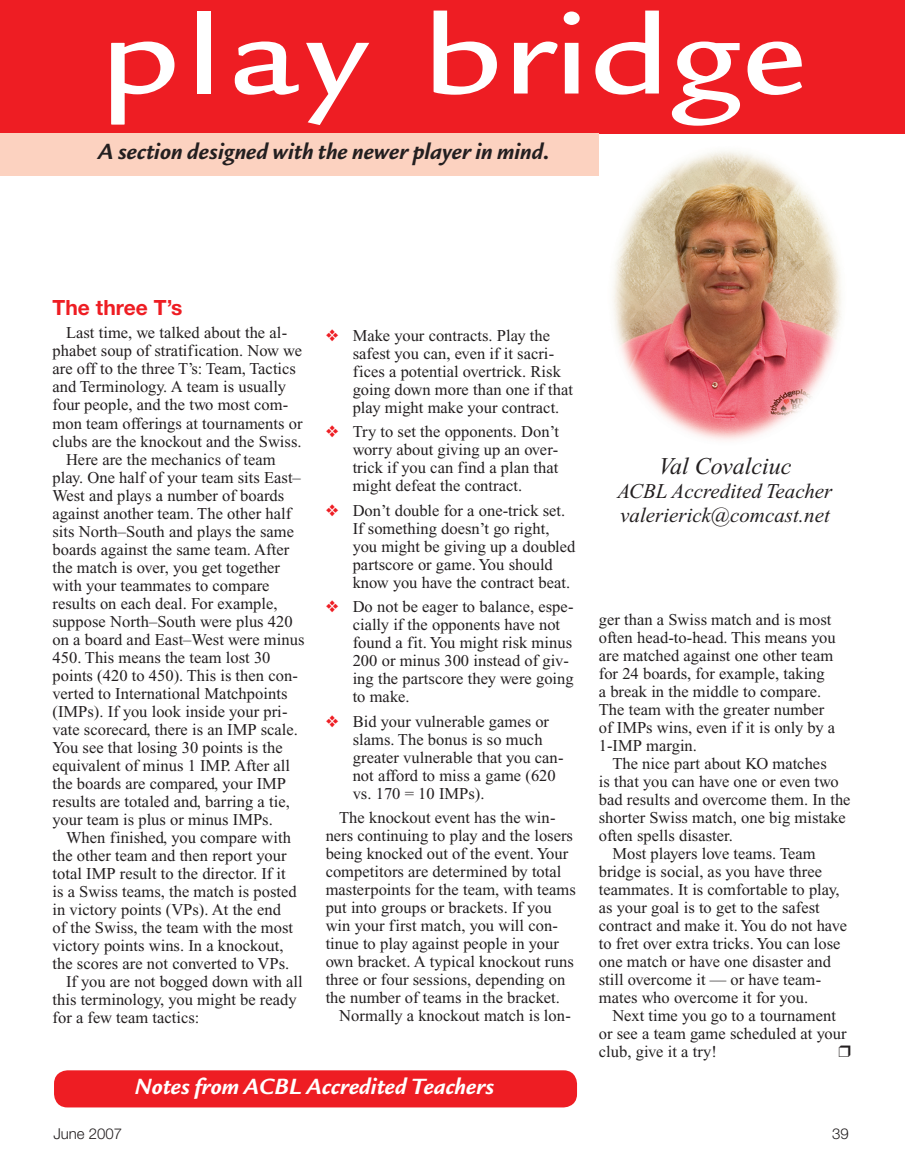
<style>
.page{position:relative;width:905px;height:1175px;background:#fff}
.page>*{position:absolute;margin:0;border:0;box-sizing:border-box;transform-origin:0 0}
.t1{font:500 120px "Legacy Sans";color:#fff;scale:1.2 1}
.t2{font:italic 700 24px "Legacy Sans";color:#231f20}
.t3{font:italic 700 24px "Legacy Sans";color:#fff}
.t4{font:italic 24px "Times New Roman";color:#231f20}
.t5{font:italic 21px "Times New Roman";color:#231f20}
.subhead{font:700 21px "Helvetica Neue";letter-spacing:.005em;color:#ee1d23}
.body_text{font:16.5px/18px "Times New Roman";color:#231f20}
.t6{font:300 15px "Helvetica Neue";color:#231f20}
.s1{color:#ee1d23}
</style>
<div class="page">
<div style="left:0;top:0;width:904px;height:133px;background:#ee1d23"></div>
<div style="left:54px;top:1070px;width:523px;height:37px;background:#ee1d23;border-radius:14px"></div>
<div style="left:0;top:133px;width:598px;height:42px;background:#fcd2c0"></div>
<img style="left:613px;top:151px;width:229px;height:289px">
<p class="t1" style="left:101px;top:-13px;width:590px">play bridge</p>
<p class="t2" style="left:98px;top:137px;width:454px">A section designed with the newer player in mind.</p>
<p class="subhead" style="left:52px;top:294px;width:131px">The three T’s</p>
<p class="body_text" style="left:52px;top:324px;width:251px;text-indent:14px">Last time, we talked about the al‑ phabet soup of stratification. Now we are off to the three T’s: Team, Tactics and Terminology. A team is usually four people, and the two most com‑ mon team offerings at tournaments or clubs are the knockout and the Swiss.</p>
<p class="body_text" style="left:52px;top:450px;width:253px;text-indent:14px">Here are the mechanics of team play. One half of your team sits East– West and plays a number of boards against another team. The other half sits North–South and plays the same boards against the same team. After the match is over, you get together with your teammates to compare results on each deal. For example, suppose North–South were plus 420 on a board and East–West were minus 450. This means the team lost 30 points (420 to 450). This is then con‑ verted to International Matchpoints (IMPs). If you look inside your pri‑ vate scorecard, there is an IMP scale.<br>You see that losing 30 points is the equivalent of minus 1 IMP. After all the boards are compared, your IMP results are totaled and, barring a tie, your team is plus or minus IMPs.</p>
<p class="body_text" style="left:52px;top:828px;width:246px;text-indent:14px">When finished, you compare with the other team and then report your total IMP result to the director. If it is a Swiss teams, the match is posted in victory points (VPs). At the end of the Swiss, the team with the most victory points wins. In a knockout, the scores are not converted to VPs.</p>
<p class="body_text" style="left:52px;top:972px;width:252px;text-indent:14px">If you are not bogged down with all this terminology, you might be ready for a few team tactics:</p>
<p class="body_text" style="left:352px;top:326px;width:222px;text-indent:-27px"><span class="s1">❖</span> Make your contracts. Play the safest you can, even if it sacri‑ fices a potential overtrick. Risk going down more than one if that play might make your contract.</p>
<p class="body_text" style="left:352px;top:423px;width:208px;text-align:justify;text-indent:-27px"><span class="s1">❖</span> Try to set the opponents. Don’t worry about giving up an over‑ trick if you can find a plan that might defeat the contract.</p>
<p class="body_text" style="left:352px;top:501px;width:224px;text-indent:-27px"><span class="s1">❖</span> Don’t double for a one‑trick set.<br>If something doesn’t go right, you might be giving up a doubled partscore or game. You should know you have the contract beat.</p>
<p class="body_text" style="left:352px;top:598px;width:223px;text-indent:-27px"><span class="s1">❖</span> Do not be eager to balance, espe‑ cially if the opponents have not found a fit. You might risk minus<br>200 or minus 300 instead of giv‑ ing the partscore they were going to make.</p>
<p class="body_text" style="left:352px;top:712px;width:212px;text-indent:-27px"><span class="s1">❖</span> Bid your vulnerable games or slams. The bonus is so much greater vulnerable that you can‑ not afford to miss a game (620 vs. 170 = 10 IMPs).</p>
<p class="body_text" style="left:326px;top:808px;width:252px;text-indent:14px">The knockout event has the win‑ ners continuing to play and the losers being knocked out of the event. Your competitors are determined by total masterpoints for the team, with teams put into groups or brackets. If you win your first match, you will con‑ tinue to play against people in your own bracket. A typical knockout runs three or four sessions, depending on the number of teams in the bracket.</p>
<p class="body_text" style="left:339px;top:1006px;width:233px">Normally a knockout match is lon‑</p>
<p class="t3" style="left:135px;top:1072px;width:361px">Notes from ACBL Accredited Teachers</p>
<p class="t4" style="left:658px;top:453px;width:134px">Val Covalciuc</p>
<p class="t5" style="left:617px;top:479px;width:216px">ACBL Accredited Teacher</p>
<p class="t5" style="left:620px;top:503px;width:211px">valerierick@comcast.net</p>
<p class="body_text" style="left:598px;top:610px;width:238px">ger than a Swiss match and is most often head‑to‑head. This means you are matched against one other team for 24 boards, for example, taking a break in the middle to compare.<br>The team with the greater number of IMPs wins, even if it is only by a<br>1‑IMP margin.</p>
<p class="body_text" style="left:598px;top:754px;width:253px;text-indent:14px">The nice part about KO matches<br>is that you can have one or even two bad results and overcome them. In the shorter Swiss match, one big mistake often spells disaster.</p>
<p class="body_text" style="left:598px;top:844px;width:250px;text-indent:14px">Most players love teams. Team bridge is social, as you have three teammates. It is comfortable to play, as your goal is to get to the safest contract and make it. You do not have to fret over extra tricks. You can lose one match or have one disaster and still overcome it — or have team‑ mates who overcome it for you.</p>
<p class="body_text" style="left:598px;top:1006px;width:249px;text-indent:14px">Next time you go to a tournament or see a team game scheduled at your club, give it a try!</p>
<p class="t6" style="left:53px;top:1124px;width:70px">June 2007</p>
<p class="t6" style="left:832px;top:1124px;width:18px">39</p>
</div>
